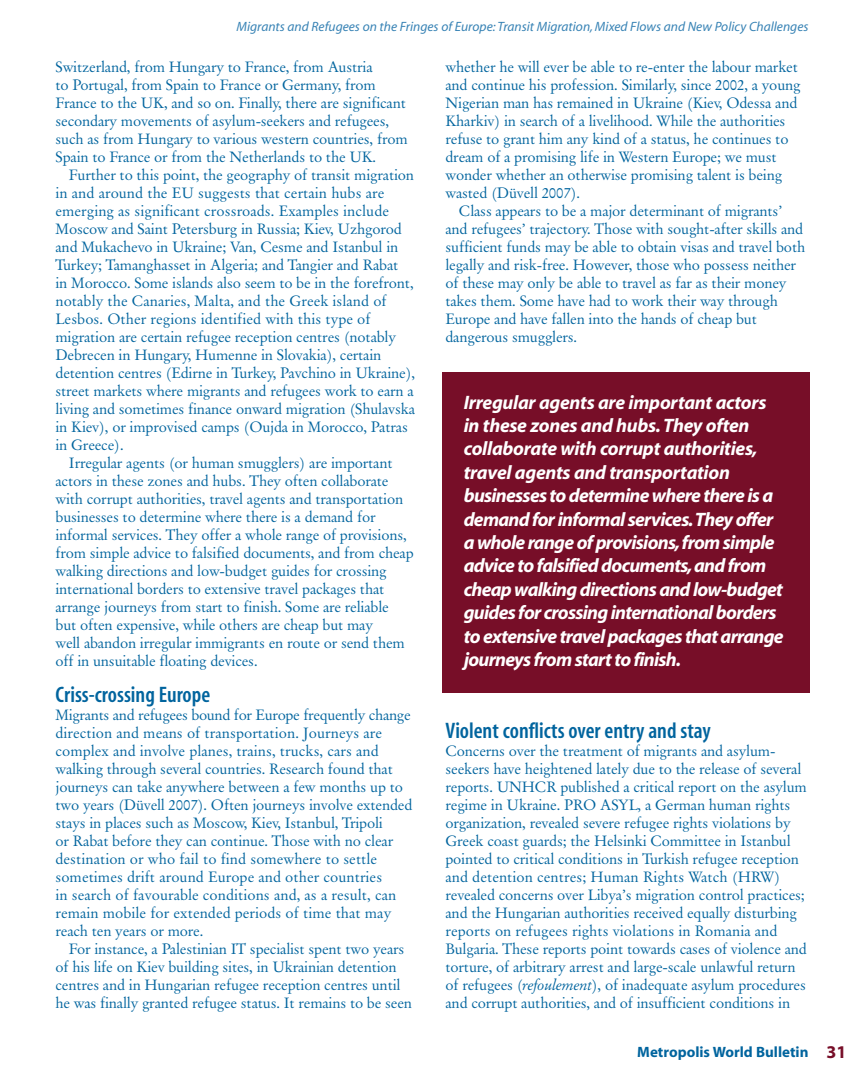
<style>
.page{position:relative;width:864px;height:1080px;background:#fff}
.page>*{position:absolute;margin:0;border:0;box-sizing:border-box;transform-origin:0 0}
.t1{font:600 condensed 22.5px "Myriad";color:#00649e}
.t2{font:italic 700 19.5px/23.4px "Myriad";letter-spacing:-.04em;color:#fff}
.t3{font:15px/18px "Original Garamond BT";letter-spacing:-.015em;color:#00649e}
.t4{font:700 15px "Myriad";color:#00649e}
.t5{font:italic 13.5px "Myriad";color:#3883b5}
.s1{font-style:italic}
.s2{font-size:18px;color:#770e28}
</style>
<div class="page">
<div style="left:443px;top:372px;width:367px;height:321px;background:#770e28"></div>
<p class="t5" style="left:237px;top:22px;width:573px">Migrants and Refugees on the Fringes of Europe: Transit Migration,Mixed Flows and New Policy Challenges</p>
<p class="t3" style="left:55px;top:59px;width:354px">Switzerland, from Hungary to France, from Austria<br>to Portugal, from Spain to France or Germany, from France to the UK, and so on. Finally, there are significant secondary movements of asylum-seekers and refugees, such as from Hungary to various western countries, from Spain to France or from the Netherlands to the UK.</p>
<p class="t3" style="left:55px;top:167px;width:361px;text-indent:14px">Further to this point, the geography of transit migration in and around the EU suggests that certain hubs are emerging as significant crossroads. Examples include Moscow and Saint Petersburg in Russia; Kiev, Uzhgorod and Mukachevo in Ukraine; Van, Cesme and Istanbul in Turkey; Tamanghasset in Algeria; and Tangier and Rabat<br>in Morocco. Some islands also seem to be in the forefront, notably the Canaries, Malta, and the Greek island of Lesbos. Other regions identified with this type of migration are certain refugee reception centres (notably Debrecen in Hungary, Humenne in Slovakia), certain detention centres (Edirne in Turkey, Pavchino in Ukraine), street markets where migrants and refugees work to earn a living and sometimes finance onward migration (Shulavska in Kiev), or improvised camps (Oujda in Morocco, Patras in Greece).</p>
<p class="t3" style="left:55px;top:455px;width:360px;text-indent:14px">Irregular agents (or human smugglers) are important actors in these zones and hubs. They often collaborate with corrupt authorities, travel agents and transportation businesses to determine where there is a demand for informal services. They offer a whole range of provisions, from simple advice to falsified documents, and from cheap walking directions and low-budget guides for crossing international borders to extensive travel packages that arrange journeys from start to finish. Some are reliable<br>but often expensive, while others are cheap but may<br>well abandon irregular immigrants en route or send them off in unsuitable floating devices.</p>
<h1 class="t1" style="left:56px;top:687px;width:156px">Criss-crossing Europe</h1>
<p class="t3" style="left:55px;top:707px;width:358px">Migrants and refugees bound for Europe frequently change direction and means of transportation. Journeys are complex and involve planes, trains, trucks, cars and walking through several countries. Research found that journeys can take anywhere between a few months up to two years (Düvell 2007). Often journeys involve extended stays in places such as Moscow, Kiev, Istanbul, Tripoli<br>or Rabat before they can continue. Those with no clear destination or who fail to find somewhere to settle sometimes drift around Europe and other countries<br>in search of favourable conditions and, as a result, can remain mobile for extended periods of time that may reach ten years or more.</p>
<p class="t3" style="left:55px;top:941px;width:358px;text-indent:14px">For instance, a Palestinian IT specialist spent two years of his life on Kiev building sites, in Ukrainian detention centres and in Hungarian refugee reception centres until he was finally granted refugee status. It remains to be seen</p>
<p class="t3" style="left:445px;top:59px;width:357px">whether he will ever be able to re-enter the labour market and continue his profession. Similarly, since 2002, a young Nigerian man has remained in Ukraine (Kiev, Odessa and Kharkiv) in search of a livelihood. While the authorities refuse to grant him any kind of a status, he continues to dream of a promising life in Western Europe; we must wonder whether an otherwise promising talent is being wasted (Düvell 2007).</p>
<p class="t3" style="left:445px;top:203px;width:361px;text-indent:13px">Class appears to be a major determinant of migrants’ and refugees’ trajectory. Those with sought-after skills and sufficient funds may be able to obtain visas and travel both legally and risk-free. However, those who possess neither of these may only be able to travel as far as their money takes them. Some have had to work their way through Europe and have fallen into the hands of cheap but dangerous smugglers.</p>
<p class="t2" style="left:464px;top:392px;width:321px">Irregular agents are important actors in these zones and hubs.They often collaborate with corrupt authorities, travel agents and transportation businesses to determine where there is a demand for informal services.They offer a whole range ofprovisions,from simple advice to falsified documents,and from cheap walking directions and low-budget guides for crossing international borders to extensive travel packages that arrange journeys from start to finish.</p>
<h1 class="t1" style="left:446px;top:723px;width:267px">Violent conflicts over entry and stay</h1>
<p class="t3" style="left:445px;top:743px;width:363px">Concerns over the treatment of migrants and asylum&shy;seekers have heightened lately due to the release of several reports. UNHCR published a critical report on the asylum regime in Ukraine. PRO ASYL, a German human rights organization, revealed severe refugee rights violations by Greek coast guards; the Helsinki Committee in Istanbul pointed to critical conditions in Turkish refugee reception and detention centres; Human Rights Watch (HRW) revealed concerns over Libya’s migration control practices; and the Hungarian authorities received equally disturbing reports on refugees rights violations in Romania and Bulgaria. These reports point towards cases of violence and torture, of arbitrary arrest and large-scale unlawful return of refugees (<span class="s1">refoulement</span>), of inadequate asylum procedures and corrupt authorities, and of insufficient conditions in</p>
<p class="t4" style="left:637px;top:1047px;width:211px">Metropolis World Bulletin <span class="s2">31</span></p>
</div>
